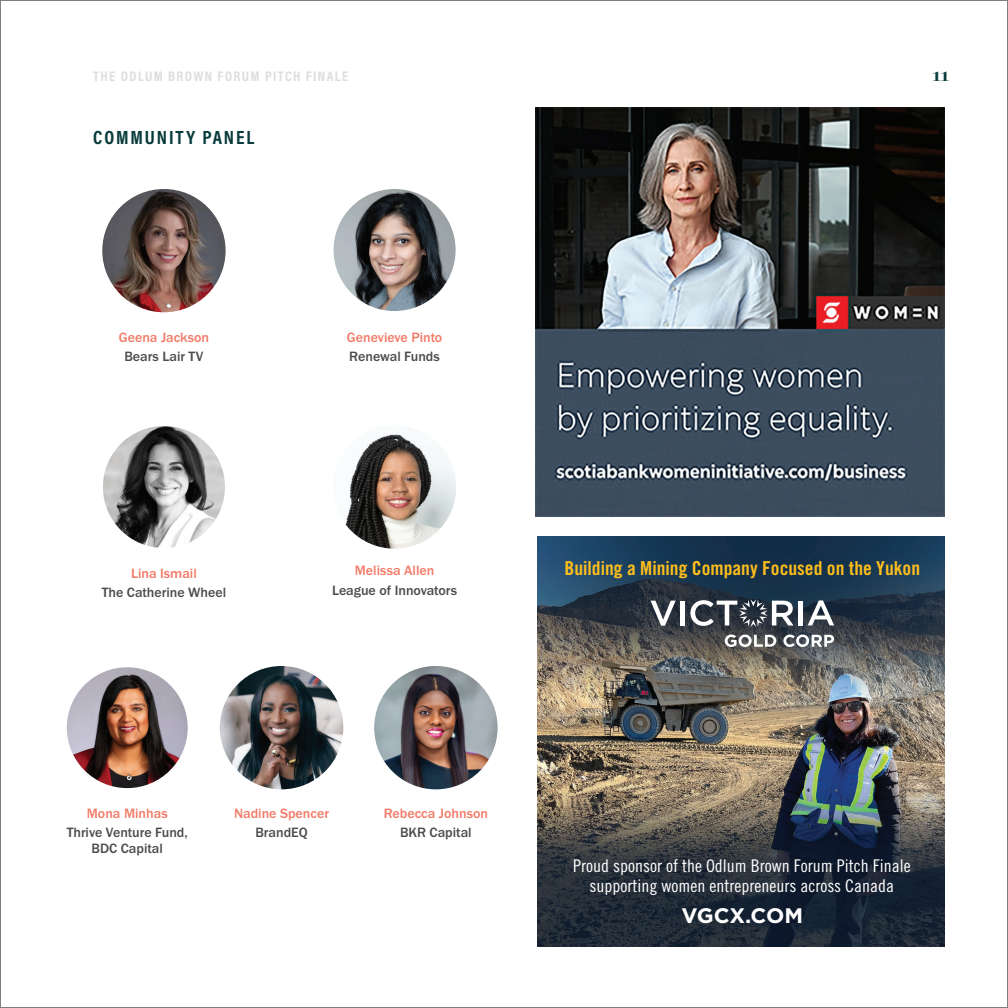
<style>
.page{position:relative;width:1008px;height:1008px;background:#fff}
.page>*{position:absolute;margin:0;border:0;box-sizing:border-box;transform-origin:0 0}
.t1{font:700 21px "Gotham";letter-spacing:-.01em;color:#fff}
.t2{font:19.25px "Trade Gothic LT Std Bd Cn 20";color:#fdbe1d}
.ParaStyle57_Leading_35_9_pts__FirstLine_{font:700 19.25px "Acumin Pro Cond";letter-spacing:.1em;color:#083b3b}
.ParaStyle10_Leading_Auto__Align_Justifie{font:700 19.25px "GT Sectra Display";color:#083b3b}
.t3{font:17.5px/19.2px "Trade Gothic LT Std Cn 18";color:#fff;text-align:center}
.ParaStyle17_Leading_13_5_pts{font:500 14px/19.2px "Franklin Gothic URW";color:#f37a66;text-align:center}
.ParaStyle56_Leading_13_5_pts__LeftIndent{font:500 14px/19.2px "Franklin Gothic URW";color:#4b4c4d;text-align:center}
.ParaStyle17_Leading_13_5_pts-2{font:500 14px "Franklin Gothic URW";color:#4b4c4d}
.ParaStyle10_Leading_Auto__Align_Justifie-2{font:700 14px "Acumin Pro Cond";letter-spacing:.1em;color:#dcdddf}
.ParaStyle12_Leading_13_5_pts__LeftIndent{font:500 14px "Franklin Gothic URW";color:#4b4c4d}
.ParaStyle12_Leading_13_5_pts__LeftIndent-2{font:500 14px "Franklin Gothic URW";color:#f37a66}
.s1{color:#4b4c4d}
.s2{color:#f37a66}
</style>
<div class="page">
<img style="left:374px;top:666px;width:124px;height:123px;border-radius:62px">
<img style="left:334px;top:189px;width:122px;height:122px;border-radius:61px">
<img style="left:102px;top:189px;width:124px;height:123px;border-radius:62px">
<img style="left:103px;top:426px;width:122px;height:122px;border-radius:61px">
<img style="left:67px;top:667px;width:121px;height:121px;border-radius:60px">
<img style="left:220px;top:666px;width:123px;height:123px;border-radius:62px">
<img style="left:333px;top:425px;width:123px;height:124px;border-radius:62px">
<img style="left:537px;top:537px;width:408px;height:409px">
<svg style="left:725px;top:635px;width:51px;height:12px"></svg>
<svg style="left:783px;top:635px;width:51px;height:12px"></svg>
<svg style="left:651px;top:601px;width:25px;height:25px"></svg>
<div style="left:680px;top:601px;width:5px;height:24px;background:#fff"></div>
<hr style="left:799px;top:601px;width:4px;height:24px;background:#fff">
<svg style="left:808px;top:600px;width:26px;height:25px"></svg>
<svg style="left:690px;top:599px;width:104px;height:28px"></svg>
<img style="left:536px;top:107px;width:409px;height:410px">
<p class="ParaStyle10_Leading_Auto__Align_Justifie-2" style="left:93px;top:67px;width:256px">THE ODLUM BROWN FORUM PITCH FINALE</p>
<p class="ParaStyle10_Leading_Auto__Align_Justifie" style="left:932px;top:63px;width:18px">11</p>
<p class="ParaStyle57_Leading_35_9_pts__FirstLine_" style="left:93px;top:124px;width:163px">COMMUNITY PANEL</p>
<p class="ParaStyle17_Leading_13_5_pts" style="left:119px;top:327px;width:92px">Geena Jackson</p>
<p class="ParaStyle17_Leading_13_5_pts-2" style="left:124px;top:347px;width:81px">Bears Lair TV</p>
<p class="ParaStyle17_Leading_13_5_pts" style="left:347px;top:327px;width:97px;text-align:left">Genevieve Pinto<br><span class="s1">Renewal Funds</span></p>
<p class="ParaStyle17_Leading_13_5_pts" style="left:131px;top:563px;width:67px">Lina Ismail</p>
<p class="ParaStyle17_Leading_13_5_pts-2" style="left:102px;top:584px;width:126px">The Catherine Wheel</p>
<p class="ParaStyle12_Leading_13_5_pts__LeftIndent-2" style="left:355px;top:562px;width:81px">Melissa Allen</p>
<p class="ParaStyle12_Leading_13_5_pts__LeftIndent" style="left:332px;top:581px;width:127px">League of Innovators</p>
<p class="t2" style="left:565px;top:556px;width:357px">Building a Mining Company Focused on the Yukon</p>
<p class="ParaStyle56_Leading_13_5_pts__LeftIndent" style="left:67px;top:804px;width:123px"><span class="s2">Mona Minhas<br></span>Thrive Venture Fund,</p>
<p class="ParaStyle56_Leading_13_5_pts__LeftIndent" style="left:92px;top:839px;width:73px">BDC Capital</p>
<p class="ParaStyle17_Leading_13_5_pts" style="left:234px;top:804px;width:96px">Nadine Spencer</p>
<p class="ParaStyle17_Leading_13_5_pts-2" style="left:255px;top:824px;width:54px">BrandEQ</p>
<p class="ParaStyle17_Leading_13_5_pts" style="left:384px;top:804px;width:106px">Rebecca Johnson<br><span class="s1">BKR Capital</span></p>
<p class="t3" style="left:573px;top:856px;width:339px">Proud sponsor of the Odlum Brown Forum Pitch Finale supporting women entrepreneurs across Canada</p>
<p class="t1" style="left:682px;top:902px;width:123px">VGCX.COM</p>
</div>
